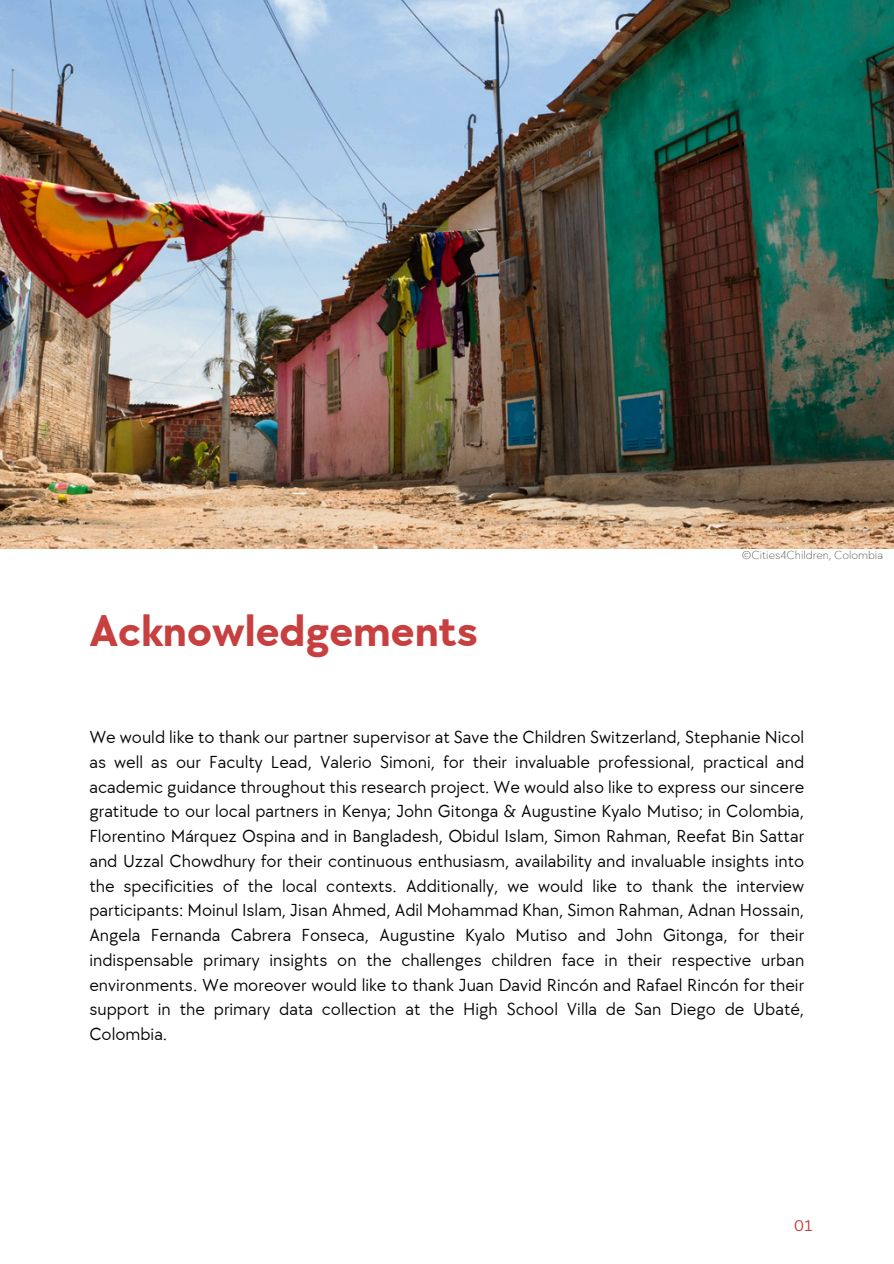
<style>
.page{position:relative;width:894px;height:1264px;background:#fff}
.page>*{position:absolute;margin:0;border:0;box-sizing:border-box;transform-origin:0 0}
.t1{font:700 45px "TT Chocolates";color:#c73f3f}
.t2{font:18px/24.8px "TT Chocolates";color:#000;text-align:justify}
.t3{font:15px "Canva Sans";color:#c73f3f}
.t4{font:200 12px "TT Chocolates";color:#49473e}
</style>
<div class="page">
<img style="left:0;top:0;width:893px;height:549px">
<p class="t1" style="left:89px;top:606px;width:390px">Acknowledgements</p>
<p class="t4" style="left:741px;top:548px;width:143px">©Cities4Children, Colombia</p>
<h1 class="t2" style="left:89px;top:725px;width:716px">We would like to thank our partner supervisor at Save the Children Switzerland, Stephanie Nicol as well as our Faculty Lead, Valerio Simoni, for their invaluable professional, practical and academic guidance throughout this research project. We would also like to express our sincere gratitude to our local partners in Kenya; John Gitonga &amp; Augustine Kyalo Mutiso; in Colombia, Florentino Márquez Ospina and in Bangladesh, Obidul Islam, Simon Rahman, Reefat Bin Sattar and Uzzal Chowdhury for their continuous enthusiasm, availability and invaluable insights into the specificities of the local contexts. Additionally, we would like to thank the interview participants: Moinul Islam, Jisan Ahmed, Adil Mohammad Khan, Simon Rahman, Adnan Hossain, Angela Fernanda Cabrera Fonseca, Augustine Kyalo Mutiso and John Gitonga, for their indispensable primary insights on the challenges children face in their respective urban environments. We moreover would like to thank Juan David Rincón and Rafael Rincón for their support in the primary data collection at the High School Villa de San Diego de Ubaté, Colombia.</h1>
<h2 class="t3" style="left:793px;top:1214px;width:20px">01</h2>
</div>
